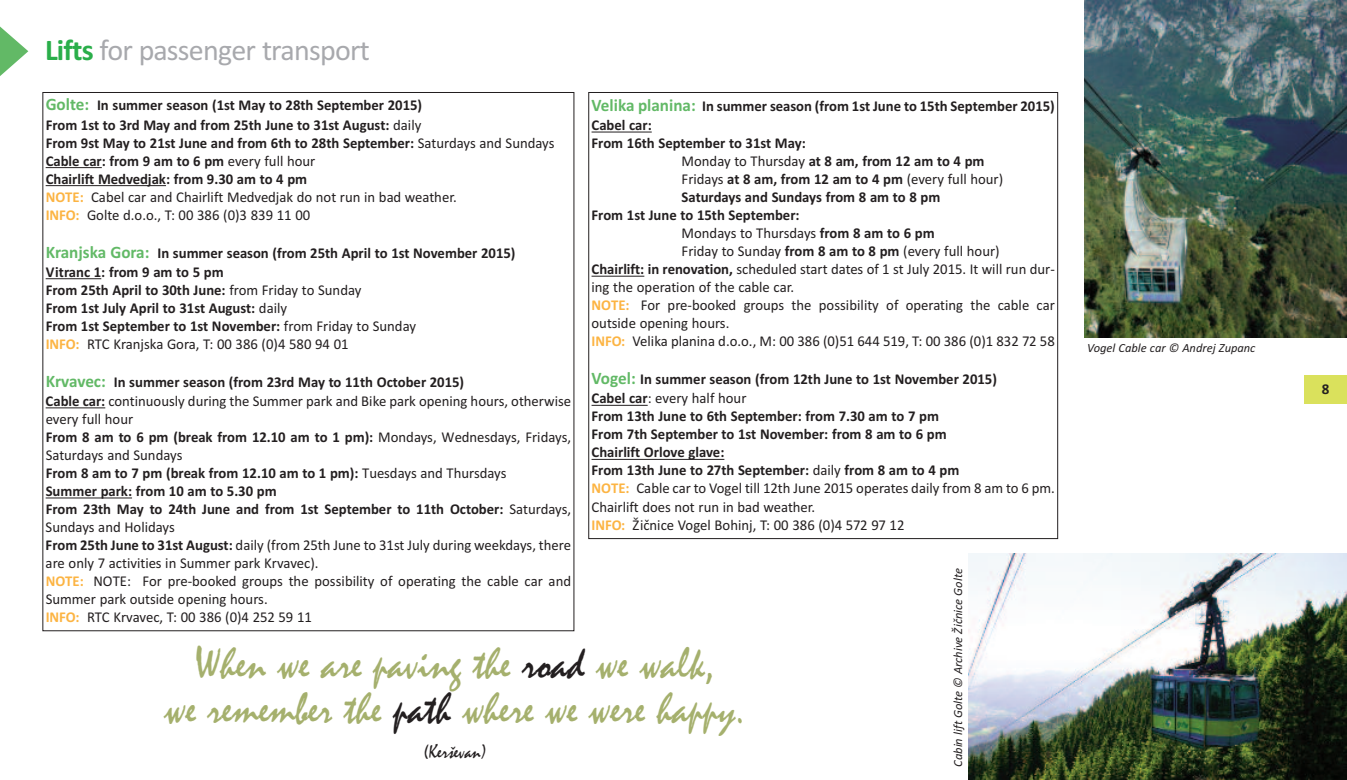
<style>
.page{position:relative;width:1347px;height:780px;background:#fff}
.page>*{position:absolute;margin:0;border:0;box-sizing:border-box;transform-origin:0 0}
.t1{font:45px/45px "Mistral";color:#a5b06d;text-align:center;scale:.95 1}
.t2{font:30px "Calibri";letter-spacing:-.025em;color:#a8a9ad}
.t3{font:20px "Mistral";color:#231f20;scale:.95 1}
.t4{font:700 15px/18.2px "Calibri";color:#231f20}
.t5{font:15px/18px "Calibri";color:#231f20}
.t6{font:italic 12.5px "Calibri";color:#231f20}
.s1{font-weight:700;color:#2aae4a}
.s2{font-size:17.5px;color:#62b966}
.s3{font-weight:400}
.s4{color:#fcb443}
.s5{font-weight:700;font-size:17.5px;color:#62b966}
.s6{font-weight:700}
.s7{font-weight:700;color:#fcb443}
.s8{color:#231f20}
</style>
<div class="page">
<svg style="left:0;top:26px;width:28px;height:50px"></svg>
<hr style="left:46px;top:167px;width:56px;height:1px;background:#231f20">
<hr style="left:46px;top:185px;width:120px;height:1px;background:#231f20">
<hr style="left:46px;top:278px;width:55px;height:1px;background:#231f20">
<hr style="left:46px;top:407px;width:59px;height:1px;background:#231f20">
<hr style="left:46px;top:497px;width:86px;height:1px;background:#231f20">
<hr style="left:591px;top:131px;width:61px;height:1px;background:#231f20">
<hr style="left:591px;top:276px;width:53px;height:1px;background:#231f20">
<hr style="left:591px;top:405px;width:56px;height:1px;background:#231f20">
<hr style="left:591px;top:459px;width:133px;height:1px;background:#231f20">
<img style="left:968px;top:553px;width:378px;height:227px">
<div style="left:1304px;top:376px;width:42px;height:28px;background:#dae15c"></div>
<img style="left:1084px;top:0;width:262px;height:337px">
<h2 class="t2" style="left:45px;top:33px;width:326px"><span class="s1">Lifts</span> for passenger transport</h2>
<p class="t4" style="left:46px;top:96px;width:510px"><span class="s2">Golte:</span> In summer season (1st May to 28th September 2015)<br>From 1st to 3rd May and from 25th June to 31st August: <span class="s3">daily<br></span>From 9st May to 21st June and from 6th to 28th September: <span class="s3">Saturdays and Sundays </span>Cable car: from 9 am to 6 pm <span class="s3">every full hour<br></span>Chairlift Medvedjak: from 9.30 am to 4 pm<br><span class="s4">NOTE:</span> <span class="s3">Cabel car and Chairlift Medvedjak do not run in bad weather.<br></span><span class="s4">INFO:</span> <span class="s3">Golte d.o.o., T: 00 386 (0)3 839 11 00</span></p>
<p class="t4" style="left:46px;top:243px;width:471px"><span class="s2">Kranjska Gora:</span> In summer season (from 25th April to 1st November 2015)<br>Vitranc 1: from 9 am to 5 pm<br>From 25th April to 30th June: <span class="s3">from Friday to Sunday<br></span>From 1st July April to 31st August: <span class="s3">daily<br></span>From 1st September to 1st November: <span class="s3">from Friday to Sunday<br></span><span class="s4">INFO:</span> <span class="s3">RTC Kranjska Gora, T: 00 386 (0)4 580 94 01</span></p>
<p class="t5" style="left:46px;top:372px;width:527px"><span class="s5">Krvavec:</span> <span class="s6">In summer season (from 23rd May to 11th October 2015)<br>Cable car:</span> continuously during the Summer park and Bike park opening hours, otherwise every full hour<br><span class="s6">From 8 am to 6 pm (break from 12.10 am to 1 pm):</span> Mondays, Wednesdays, Fridays, Saturdays and Sundays<br><span class="s6">From 8 am to 7 pm (break from 12.10 am to 1 pm):</span> Tuesdays and Thursdays<br><span class="s6">Summer park: from 10 am to 5.30 pm<br>From 23th May to 24th June and from 1st September to 11th October:</span> Saturdays, Sundays and Holidays<br><span class="s6">From 25th June to 31st August:</span> daily (from 25th June to 31st July during weekdays, there are only 7 activities in Summer park Krvavec).<br><span class="s7">NOTE:</span> NOTE: For pre-booked groups the possibility of operating the cable car and Summer park outside opening hours.<br><span class="s7">INFO:</span> RTC Krvavec, T: 00 386 (0)4 252 59 11</p>
<p class="t4" style="left:591px;top:97px;width:465px"><span class="s2">Velika planina:</span> In summer season (from 1st June to 15th September 2015)</p>
<p class="t4" style="left:591px;top:116px;width:62px">Cabel car:</p>
<p class="t4" style="left:591px;top:134px;width:216px">From 16th September to 31st May:</p>
<p class="t4" style="left:681px;top:152px;width:304px"><span class="s3">Monday to Thursday</span> at 8 am, from 12 am to 4 pm</p>
<p class="t5" style="left:681px;top:170px;width:323px">Fridays <span class="s6">at 8 am, from 12 am to 4 pm</span> (every full hour)</p>
<p class="t4" style="left:681px;top:188px;width:260px">Saturdays and Sundays from 8 am to 8 pm</p>
<p class="t4" style="left:591px;top:206px;width:209px">From 1st June to 15th September:</p>
<p class="t5" style="left:681px;top:224px;width:254px">Mondays to Thursdays <span class="s6">from 8 am to 6 pm</span></p>
<p class="t5" style="left:681px;top:242px;width:319px">Friday to Sunday <span class="s6">from 8 am to 8 pm</span> (every full hour)</p>
<p class="t5" style="left:591px;top:260px;width:465px"><span class="s6">Chairlift: in renovation,</span> scheduled start dates of 1 st July 2015. It will run dur-</p>
<p class="t5" style="left:591px;top:278px;width:204px">ing the operation of the cable car.</p>
<p class="t5" style="left:591px;top:296px;width:465px"><span class="s7">NOTE:</span> For pre-booked groups the possibility of operating the cable car</p>
<p class="t5" style="left:591px;top:314px;width:139px">outside opening hours.</p>
<p class="t5" style="left:591px;top:332px;width:465px"><span class="s7">INFO:</span> Velika planina d.o.o., M: 00 386 (0)51 644 519, T: 00 386 (0)1 832 72 58</p>
<p class="t4" style="left:591px;top:370px;width:465px"><span class="s2">Vogel:</span> In summer season (from 12th June to 1st November 2015)<br>Cabel car<span class="s3">: every half hour<br></span>From 13th June to 6th September: from 7.30 am to 7 pm<br>From 7th September to 1st November: from 8 am to 6 pm<br>Chairlift Orlove glave:<br>From 13th June to 27th September: <span class="s3">daily</span> from 8 am to 4 pm<br><span class="s4">NOTE:</span> <span class="s3">Cable car to Vogel till 12th June 2015 operates daily from 8 am to 6 pm.<br>Chairlift does not run in bad weather.<br></span><span class="s4">INFO:</span> <span class="s3">Žičnice Vogel Bohinj, T: 00 386 (0)4 572 97 12</span></p>
<p class="t6" style="left:950px;top:766px;width:200px;rotate:-90deg">Cabin lift Golte © Archive Žičnice Golte</p>
<h1 class="t1" style="left:165px;top:639px;width:612px">When we are paving the <span class="s8">road</span> we walk,<br>we remember the <span class="s8">path</span> where we were happy.</h1>
<h3 class="t3" style="left:424px;top:739px;width:67px">(Kerševan)</h3>
<p class="t6" style="left:1087px;top:340px;width:170px">Vogel Cable car © Andrej Zupanc</p>
<p class="t4" style="left:1321px;top:379px;width:9px">8</p>
</div>
